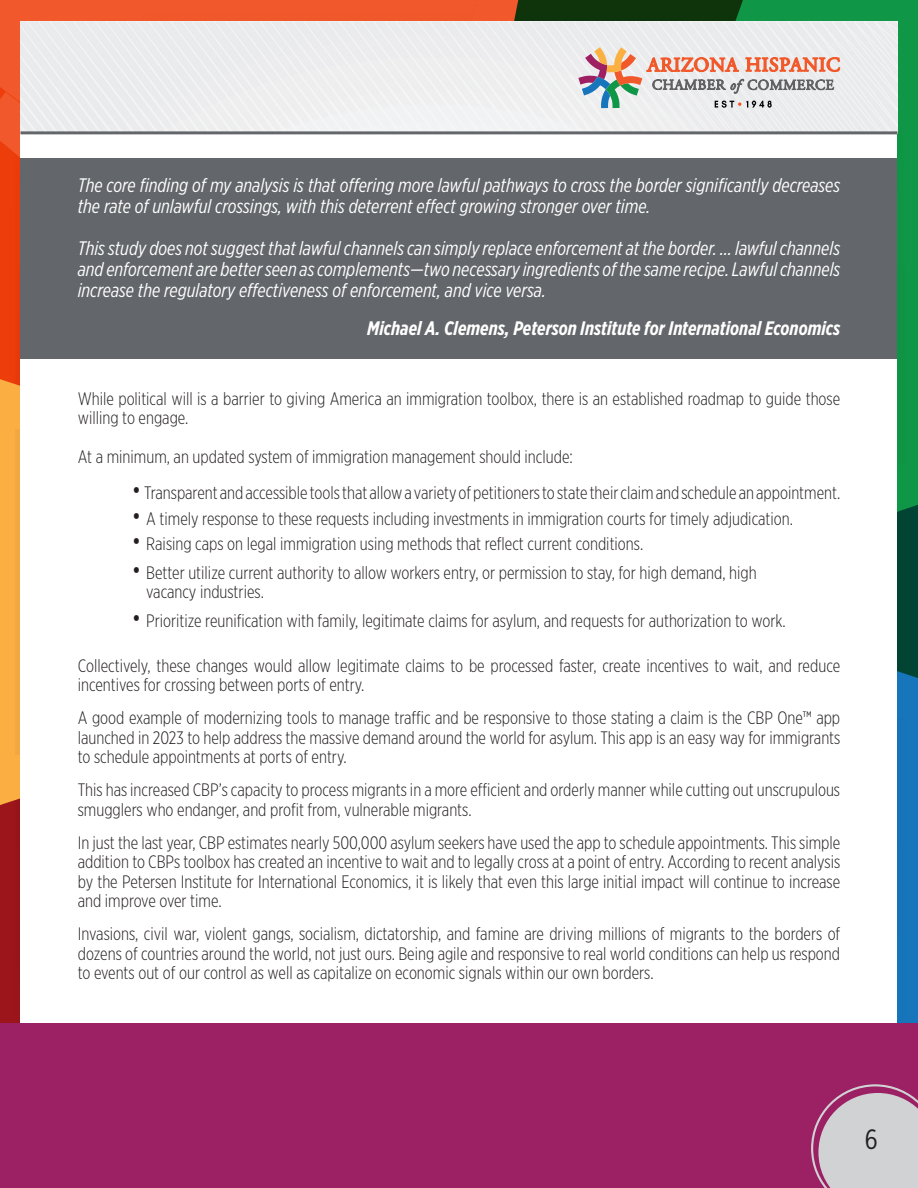
<style>
.page{position:relative;width:918px;height:1188px;background:#fff}
.page>*{position:absolute;margin:0;border:0;box-sizing:border-box;transform-origin:0 0}
.t1{font:27.9px "Gotham X Narrow";color:#231f20}
.t2{font:italic 19.5px/21px "Gotham X Narrow";color:#fff}
.t3{font:italic 700 19.5px "Gotham X Narrow";color:#fff}
.t4{font:300 18px/19.5px "Gotham X Narrow";color:#231f20}
.s1{font-size:25.5px}
</style>
<div class="page">
<svg style="left:0;top:0;width:517px;height:302px;background:#ee592d"></svg>
<svg style="left:517px;top:0;width:401px;height:592px;background:#137a3b"></svg>
<svg style="left:0;top:302px;width:21px;height:428px;background:#f59c40"></svg>
<svg style="left:897px;top:592px;width:21px;height:432px;background:#126ba1"></svg>
<svg style="left:0;top:730px;width:21px;height:294px;background:#b5432e"></svg>
<div style="left:21px;top:22px;width:876px;height:1144px;background:#fff"></div>
<hr style="left:21px;top:131px;width:876px;height:3px;background:#63666a">
<div style="left:0;top:1024px;width:918px;height:164px;background:#9c2064"></div>
<svg style="left:811px;top:1084px;width:107px;height:104px"></svg>
<svg style="left:578px;top:47px;width:262px;height:61px"></svg>
<div style="left:21px;top:159px;width:876px;height:200px;background:#63666a"></div>
<p class="t2" style="left:78px;top:175px;width:764px">The core finding of my analysis is that offering more lawful pathways to cross the border significantly decreases the rate of unlawful crossings, with this deterrent effect growing stronger over time.</p>
<p class="t2" style="left:78px;top:238px;width:764px;text-align:justify">This study does not suggest that lawful channels can simply replace enforcement at the border. … lawful channels and enforcement are better seen as complements—two necessary ingredients of the same recipe. Lawful channels increase the regulatory effectiveness of enforcement, and vice versa.</p>
<p class="t3" style="left:367px;top:317px;width:475px">Michael A. Clemens, Peterson Institute for International Economics</p>
<p class="t4" style="left:78px;top:388px;width:764px">While political will is a barrier to giving America an immigration toolbox, there is an established roadmap to guide those willing to engage.</p>
<p class="t4" style="left:78px;top:447px;width:497px">At a minimum, an updated system of immigration management should include:</p>
<p class="t4" style="left:132px;top:483px;width:710px"><span class="s1">•</span> Transparent and accessible tools that allow a variety of petitioners to state their claim and schedule an appointment.</p>
<p class="t4" style="left:132px;top:508px;width:663px"><span class="s1">•</span> A timely response to these requests including investments in immigration courts for timely adjudication.</p>
<p class="t4" style="left:132px;top:534px;width:513px"><span class="s1">•</span> Raising caps on legal immigration using methods that reflect current conditions.</p>
<p class="t4" style="left:132px;top:562px;width:627px"><span class="s1">•</span> Better utilize current authority to allow workers entry, or permission to stay, for high demand, high</p>
<p class="t4" style="left:146px;top:582px;width:119px">vacancy industries.</p>
<p class="t4" style="left:132px;top:610px;width:656px"><span class="s1">•</span> Prioritize reunification with family, legitimate claims for asylum, and requests for authorization to work.</p>
<p class="t4" style="left:78px;top:655px;width:764px">Collectively, these changes would allow legitimate claims to be processed faster, create incentives to wait, and reduce incentives for crossing between ports of entry.</p>
<p class="t4" style="left:78px;top:708px;width:764px;text-align:justify">A good example of modernizing tools to manage traffic and be responsive to those stating a claim is the CBP One™ app launched in 2023 to help address the massive demand around the world for asylum. This app is an easy way for immigrants to schedule appointments at ports of entry.</p>
<p class="t4" style="left:78px;top:780px;width:764px">This has increased CBP’s capacity to process migrants in a more efficient and orderly manner while cutting out unscrupulous smugglers who endanger, and profit from, vulnerable migrants.</p>
<p class="t4" style="left:78px;top:832px;width:764px;text-align:justify">In just the last year, CBP estimates nearly 500,000 asylum seekers have used the app to schedule appointments. This simple addition to CBPs toolbox has created an incentive to wait and to legally cross at a point of entry. According to recent analysis by the Petersen Institute for International Economics, it is likely that even this large initial impact will continue to increase and improve over time.</p>
<p class="t4" style="left:78px;top:924px;width:764px;text-align:justify">Invasions, civil war, violent gangs, socialism, dictatorship, and famine are driving millions of migrants to the borders of dozens of countries around the world, not just ours. Being agile and responsive to real world conditions can help us respond to events out of our control as well as capitalize on economic signals within our own borders.</p>
<p class="t1" style="left:865px;top:1123px;width:14px">6</p>
</div>
